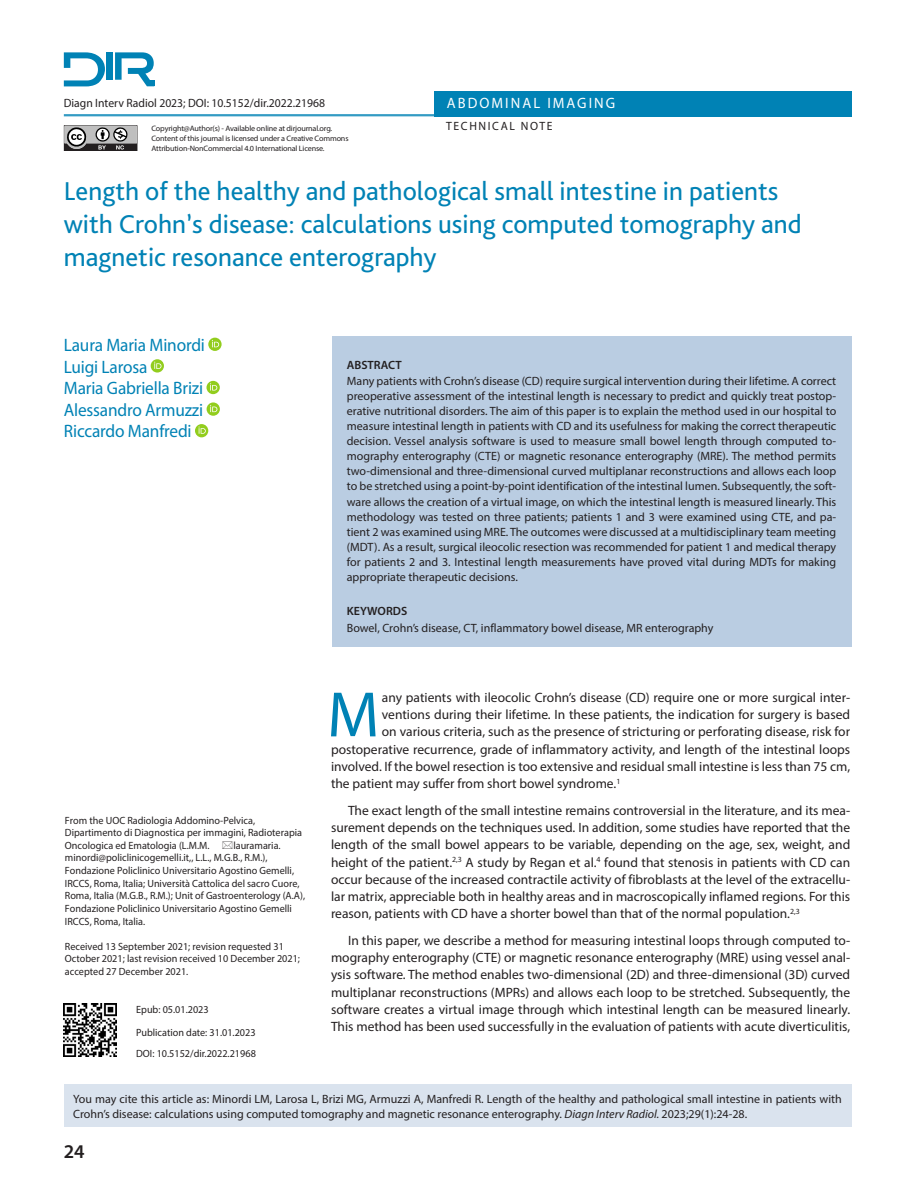
<style>
.page{position:relative;width:915px;height:1191px;background:#fff}
.page>*{position:absolute;margin:0;border:0;box-sizing:border-box;transform-origin:0 0}
.ILK_YAZI{font:64.65px "Myriad Pro";color:#0082b5}
.BASLIK{font:27px/33px "Bliss Pro";color:#0082b5}
.t1{font:600 19.5px "Myriad Pro";color:#231f20}
.YAZARLAR{font:18px "Myriad Pro";letter-spacing:-.01em;color:#0082b5;scale:.96 1}
.t2{font:15px "Myriad Pro";letter-spacing:.14em;color:#fff}
.YAZI{font:13.5px/17.2px "Myriad Pro";color:#231f20;text-align:justify}
.ILK_YAZI-2{font:13.5px "Myriad Pro";color:#231f20}
.ÖZET{font:12px/15px "Myriad Pro";color:#231f20;text-align:justify}
.CITE_AS{font:12px/15px "Myriad Pro";color:#231f20}
.BAS_KISMI{font:12px "Myriad Pro";color:#231f20}
.ÖZET-2{font:600 12px "Myriad Pro";color:#231f20}
.TUR-2{font:12px "Myriad Pro";letter-spacing:.14em;color:#231f20}
.YAZISMA{font:10.5px/12.6px "Myriad Pro";color:#231f20}
.t3{font:7.8px/9.8px "Myriad Pro";letter-spacing:-.02em;color:#231f20;scale:1.04 1}
.s1{font-style:italic}
</style>
<div class="page">
<div style="left:434px;top:91px;width:416px;height:25px;background:#0082b5"></div>
<hr style="left:64px;top:114px;width:786px;height:2px;background:#0082b5">
<div style="left:147px;top:80px;width:8px;height:6px;background:#0082b5"></div>
<div style="left:106px;top:52px;width:7px;height:28px;background:#0082b5"></div>
<svg style="left:64px;top:52px;width:41px;height:34px"></svg>
<svg style="left:115px;top:52px;width:39px;height:34px"></svg>
<svg style="left:64px;top:125px;width:73px;height:26px;background:#878686"></svg>
<div style="left:64px;top:1084px;width:786px;height:43px;background:#dae3ee"></div>
<img style="left:64px;top:1003px;width:53px;height:53px">
<svg style="left:208px;top:338px;width:13px;height:13px"></svg>
<svg style="left:212px;top:340px;width:7px;height:7px"></svg>
<svg style="left:151px;top:359px;width:13px;height:13px"></svg>
<svg style="left:154px;top:362px;width:7px;height:7px"></svg>
<svg style="left:206px;top:381px;width:14px;height:13px"></svg>
<svg style="left:210px;top:383px;width:7px;height:7px"></svg>
<svg style="left:206px;top:402px;width:14px;height:14px"></svg>
<svg style="left:210px;top:405px;width:7px;height:7px"></svg>
<svg style="left:195px;top:424px;width:13px;height:13px"></svg>
<svg style="left:198px;top:426px;width:8px;height:8px"></svg>
<div style="left:332px;top:336px;width:518px;height:310px;background:#bacde2"></div>
<p class="BAS_KISMI" style="left:64px;top:96px;width:262px">Diagn Interv Radiol 2023; DOI: 10.5152/dir.2022.21968</p>
<p class="t3" style="left:151px;top:124px;width:191px">Copyright@Author(s) - Available online at dirjournal.org.<br>Content of this journal is licensed under a Creative Commons<br>Attribution-NonCommercial 4.0 International License.</p>
<p class="t2" style="left:446px;top:94px;width:170px">ABDOMINAL IMAGING</p>
<p class="TUR-2" style="left:446px;top:118px;width:108px">TECHNICAL NOTE</p>
<p class="BASLIK" style="left:64px;top:174px;width:739px">Length of the healthy and pathological small intestine in patients with Crohn’s disease: calculations using computed tomography and magnetic resonance enterography</p>
<p class="YAZARLAR" style="left:64px;top:334px;width:148px">Laura Maria Minordi</p>
<p class="YAZARLAR" style="left:64px;top:355px;width:88px">Luigi Larosa</p>
<p class="YAZARLAR" style="left:64px;top:377px;width:147px">Maria Gabriella Brizi</p>
<p class="YAZARLAR" style="left:64px;top:398px;width:147px">Alessandro Armuzzi</p>
<p class="YAZARLAR" style="left:64px;top:420px;width:135px">Riccardo Manfredi</p>
<p class="YAZISMA" style="left:65px;top:813px;width:239px">From the UOC Radiologia Addomino-Pelvica,<br>Dipartimento di Diagnostica per immagini, Radioterapia<br>Oncologica ed Ematologia (L.M.M.</p>
<p class="YAZISMA" style="left:65px;top:839px;width:242px;text-indent:168px">lauramaria. minordi@policlinicogemelli.it,, L.L., M.G.B., R.M.), Fondazione Policlinico Universitario Agostino Gemelli, IRCCS, Roma, Italia; Università Cattolica del sacro Cuore, Roma, Italia (M.G.B., R.M.); Unit of Gastroenterology (A.A), Fondazione Policlinico Universitario Agostino Gemelli IRCCS, Roma, Italia.</p>
<p class="YAZISMA" style="left:65px;top:940px;width:236px">Received 13 September 2021; revision requested 31<br>October 2021; last revision received 10 December 2021; accepted 27 December 2021.</p>
<p class="YAZISMA" style="left:136px;top:1003px;width:74px">Epub: 05.01.2023</p>
<p class="YAZISMA" style="left:136px;top:1025px;width:121px">Publication date: 31.01.2023</p>
<p class="YAZISMA" style="left:136px;top:1046px;width:121px">DOI: 10.5152/dir.2022.21968</p>
<p class="ÖZET-2" style="left:347px;top:357px;width:56px">ABSTRACT</p>
<p class="ÖZET" style="left:347px;top:374px;width:491px">Many patients with Crohn’s disease (CD) require surgical intervention during their lifetime. A correct preoperative assessment of the intestinal length is necessary to predict and quickly treat postop&shy;erative nutritional disorders. The aim of this paper is to explain the method used in our hospital to measure intestinal length in patients with CD and its usefulness for making the correct therapeutic decision. Vessel analysis software is used to measure small bowel length through computed to&shy;mography enterography (CTE) or magnetic resonance enterography (MRE). The method permits two-dimensional and three-dimensional curved multiplanar reconstructions and allows each loop to be stretched using a point-by-point identification of the intestinal lumen. Subsequently, the soft&shy;ware allows the creation of a virtual image, on which the intestinal length is measured linearly. This methodology was tested on three patients; patients 1 and 3 were examined using CTE, and pa&shy;tient 2 was examined using MRE. The outcomes were discussed at a multidisciplinary team meeting (MDT). As a result, surgical ileocolic resection was recommended for patient 1 and medical therapy for patients 2 and 3. Intestinal length measurements have proved vital during MDTs for making appropriate therapeutic decisions.</p>
<p class="ÖZET-2" style="left:347px;top:603px;width:62px">KEYWORDS</p>
<p class="ÖZET" style="left:347px;top:620px;width:368px">Bowel, Crohn’s disease, CT, inflammatory bowel disease, MR enterography</p>
<p class="ILK_YAZI" style="left:327px;top:675px;width:54px">M</p>
<p class="ILK_YAZI-2" style="left:382px;top:689px;width:469px">any patients with ileocolic Crohn’s disease (CD) require one or more surgical inter-</p>
<p class="ILK_YAZI-2" style="left:382px;top:706px;width:469px">ventions during their lifetime. In these patients, the indication for surgery is based</p>
<p class="ILK_YAZI-2" style="left:382px;top:723px;width:469px">on various criteria, such as the presence of stricturing or perforating disease, risk for</p>
<p class="ILK_YAZI-2" style="left:331px;top:741px;width:520px">postoperative recurrence, grade of inflammatory activity, and length of the intestinal loops</p>
<p class="ILK_YAZI-2" style="left:331px;top:758px;width:520px">involved. If the bowel resection is too extensive and residual small intestine is less than 75 cm,</p>
<p class="ILK_YAZI-2" style="left:331px;top:775px;width:291px">the patient may suffer from short bowel syndrome.<sup>1</sup></p>
<p class="YAZI" style="left:331px;top:801px;width:520px;text-indent:17px">The exact length of the small intestine remains controversial in the literature, and its mea&shy;surement depends on the techniques used. In addition, some studies have reported that the length of the small bowel appears to be variable, depending on the age, sex, weight, and height of the patient.<sup>2,3</sup> A study by Regan et al.<sup>4</sup> found that stenosis in patients with CD can occur because of the increased contractile activity of fibroblasts at the level of the extracellu&shy;lar matrix, appreciable both in healthy areas and in macroscopically inflamed regions. For this reason, patients with CD have a shorter bowel than that of the normal population.<sup>2,3</sup></p>
<p class="YAZI" style="left:331px;top:931px;width:520px;text-indent:17px">In this paper, we describe a method for measuring intestinal loops through computed to&shy;mography enterography (CTE) or magnetic resonance enterography (MRE) using vessel anal&shy;ysis software. The method enables two-dimensional (2D) and three-dimensional (3D) curved multiplanar reconstructions (MPRs) and allows each loop to be stretched. Subsequently, the software creates a virtual image through which intestinal length can be measured linearly.<br>This method has been used successfully in the evaluation of patients with acute diverticulitis,</p>
<p class="CITE_AS" style="left:73px;top:1091px;width:769px">You may cite this article as: Minordi LM, Larosa L, Brizi MG, Armuzzi A, Manfredi R. Length of the healthy and pathological small intestine in patients with<br>Crohn’s disease: calculations using computed tomography and magnetic resonance enterography. <span class="s1">Diagn Interv Radiol.</span> 2023;29(1):24-28.</p>
<h3 class="t1" style="left:64px;top:1138px;width:22px">24</h3>
</div>
